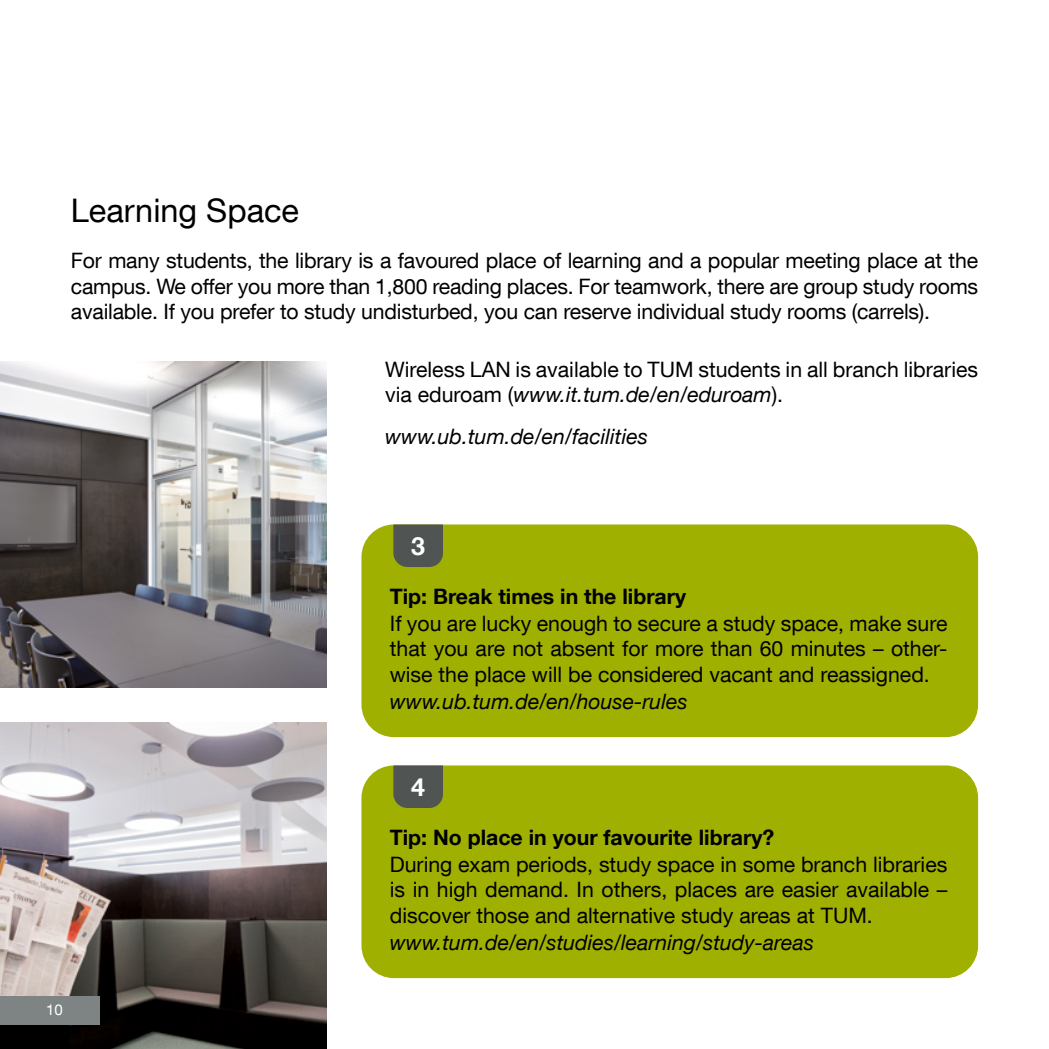
<style>
.page{position:relative;width:1049px;height:1049px;background:#fff}
.page>*{position:absolute;margin:0;border:0;box-sizing:border-box;transform-origin:0 0}
.t1{font:32.5px "TUM Neue Helvetica";color:#000}
.t2{font:700 25px "TUM Neue Helvetica";color:#fff}
.t3{font:21.25px/25.5px "TUM Neue Helvetica";color:#000;text-align:justify}
.t4{font:italic 21.25px "TUM Neue Helvetica";color:#000}
.t5{font:700 21.25px "TUM Neue Helvetica";color:#000}
.t6{font:15px "TUM Neue Helvetica";color:#fff}
.s1{font-style:italic}
</style>
<div class="page">
<div style="left:361px;top:524px;width:617px;height:213px;background:#9fb000;border-radius:32px"></div>
<svg style="left:393px;top:524px;width:50px;height:43px;background:#55594f"></svg>
<div style="left:361px;top:765px;width:617px;height:213px;background:#9fb000;border-radius:32px"></div>
<svg style="left:393px;top:765px;width:50px;height:43px;background:#55594f"></svg>
<img style="left:0;top:723px;width:326px;height:326px">
<img style="left:0;top:361px;width:326px;height:326px">
<div style="left:0;top:996px;width:99px;height:28px;background:#7e8483"></div>
<h1 class="t1" style="left:71px;top:190px;width:230px">Learning Space</h1>
<p class="t3" style="left:71px;top:248px;width:909px">For many students, the library is a favoured place of learning and a popular meeting place at the campus. We offer you more than 1,800 reading places. For teamwork, there are group study rooms available. If you prefer to study undisturbed, you can reserve individual study rooms (carrels).</p>
<p class="t3" style="left:385px;top:356px;width:594px">Wireless LAN is available to TUM students in all branch libraries via eduroam (<span class="s1">www.it.tum.de/en/eduroam</span>).</p>
<p class="t4" style="left:385px;top:423px;width:264px">www.ub.tum.de/en/facilities</p>
<p class="t6" style="left:46px;top:1001px;width:18px">10</p>
<p class="t2" style="left:411px;top:530px;width:15px">3</p>
<p class="t5" style="left:390px;top:583px;width:298px">Tip: Break times in the library</p>
<p class="t3" style="left:390px;top:610px;width:559px">If you are lucky enough to secure a study space, make sure that you are not absent for more than 60 minutes – other&shy;wise the place will be considered vacant and reassigned.</p>
<p class="t4" style="left:390px;top:688px;width:299px">www.ub.tum.de/en/house-rules</p>
<p class="t2" style="left:411px;top:771px;width:15px">4</p>
<p class="t5" style="left:390px;top:824px;width:386px">Tip: No place in your favourite library?</p>
<p class="t3" style="left:390px;top:851px;width:559px">During exam periods, study space in some branch libraries is in high demand. In others, places are easier available – discover those and alternative study areas at TUM.</p>
<p class="t4" style="left:390px;top:929px;width:426px">www.tum.de/en/studies/learning/study-areas</p>
</div>
